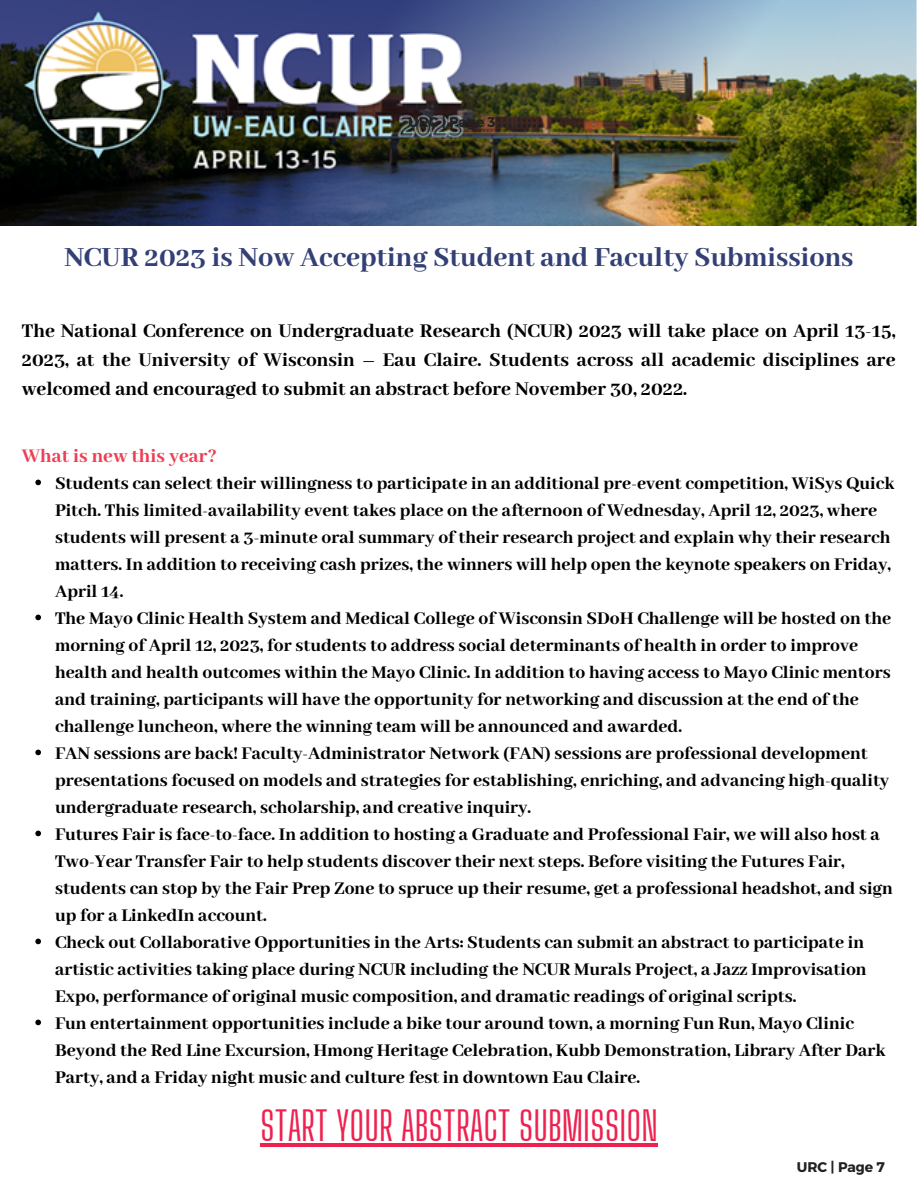
<style>
.page{position:relative;width:918px;height:1188px;background:#fff}
.page>*{position:absolute;margin:0;border:0;box-sizing:border-box;transform-origin:0 0}
.t1{font:39.75px "Big Shoulders Display";color:#ee214f}
.t2{font:800 30.15px "Abhaya Libre";color:#334075}
.t3{font:800 21.15px/29.2px "Abhaya Libre";color:#000;text-align:justify}
.t4{font:800 21px "Abhaya Libre";color:#ee3e54}
.t5{font:800 19.5px/27px "Abhaya Libre";color:#000}
.t6{font:700 13.95px "Montserrat";color:#222}
</style>
<div class="page">
<img style="left:0;top:0;width:917px;height:225px">
<svg style="left:35px;top:480px;width:6px;height:5px"></svg>
<svg style="left:35px;top:615px;width:6px;height:5px"></svg>
<svg style="left:35px;top:750px;width:6px;height:5px"></svg>
<svg style="left:35px;top:831px;width:6px;height:5px"></svg>
<svg style="left:35px;top:939px;width:6px;height:5px"></svg>
<svg style="left:35px;top:1020px;width:6px;height:5px"></svg>
<hr style="left:260px;top:1143px;width:398px;height:4px;background:#ee214f">
<p class="t6" style="left:408px;top:113px;width:89px">URC | Page 3</p>
<h2 class="t2" style="left:64px;top:241px;width:791px">NCUR 2023 is Now Accepting Student and Faculty Submissions</h2>
<p class="t3" style="left:22px;top:317px;width:875px">The National Conference on Undergraduate Research (NCUR) 2023 will take place on April 13-15, 2023, at the University of Wisconsin – Eau Claire. Students across all academic disciplines are welcomed and encouraged to submit an abstract before November 30, 2022.</p>
<p class="t4" style="left:22px;top:444px;width:197px">What is new this year?</p>
<p class="t5" style="left:55px;top:470px;width:841px">Students can select their willingness to participate in an additional pre-event competition, WiSys Quick Pitch. This limited-availability event takes place on the afternoon of Wednesday, April 12, 2023, where students will present a 3-minute oral summary of their research project and explain why their research matters. In addition to receiving cash prizes, the winners will help open the keynote speakers on Friday, April 14.<br>The Mayo Clinic Health System and Medical College of Wisconsin SDoH Challenge will be hosted on the morning of April 12, 2023, for students to address social determinants of health in order to improve health and health outcomes within the Mayo Clinic. In addition to having access to Mayo Clinic mentors and training, participants will have the opportunity for networking and discussion at the end of the challenge luncheon, where the winning team will be announced and awarded.<br>FAN sessions are back! Faculty-Administrator Network (FAN) sessions are professional development presentations focused on models and strategies for establishing, enriching, and advancing high-quality undergraduate research, scholarship, and creative inquiry.<br>Futures Fair is face-to-face. In addition to hosting a Graduate and Professional Fair, we will also host a Two-Year Transfer Fair to help students discover their next steps. Before visiting the Futures Fair, students can stop by the Fair Prep Zone to spruce up their resume, get a professional headshot, and sign up for a LinkedIn account.<br>Check out Collaborative Opportunities in the Arts: Students can submit an abstract to participate in artistic activities taking place during NCUR including the NCUR Murals Project, a Jazz Improvisation Expo, performance of original music composition, and dramatic readings of original scripts.<br>Fun entertainment opportunities include a bike tour around town, a morning Fun Run, Mayo Clinic Beyond the Red Line Excursion, Hmong Heritage Celebration, Kubb Demonstration, Library After Dark Party, and a Friday night music and culture fest in downtown Eau Claire.</p>
<h1 class="t1" style="left:260px;top:1102px;width:399px">START YOUR ABSTRACT SUBMISSION</h1>
<p class="t6" style="left:797px;top:1158px;width:90px">URC | Page 7</p>
</div>
